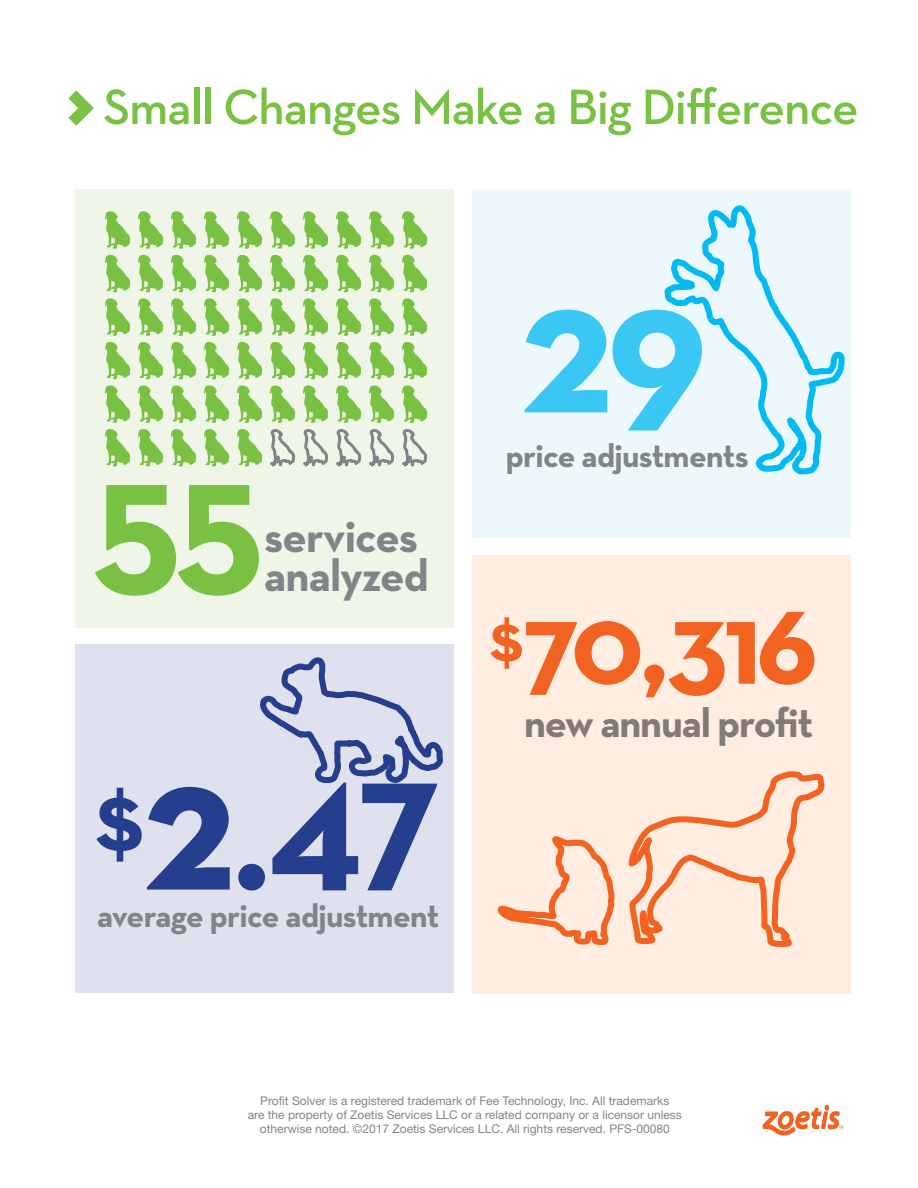
<style>
.page{position:relative;width:918px;height:1188px;background:#fff}
.page>*{position:absolute;margin:0;border:0;box-sizing:border-box;transform-origin:0 0}
.t1{font:700 193.5px "Neutraface Text";color:#3bc7f4}
.t2{font:700 177.15px "Neutraface Text";color:#79c142}
.t3{font:700 173.4px "Neutraface Text";color:#253f8e}
.t4{font:700 118.05px "Neutraface Text";color:#f26221}
.t5{font:600 50.55px "Neutraface Text";letter-spacing:-.02em;color:#79c142}
.t6{font:700 45.6px/38.4px "Neutraface Text";letter-spacing:-.02em;color:#828487}
.t7{font:700 41.55px "Neutraface Text";letter-spacing:-.03em;color:#828487}
.t8{font:700 33px "Neutraface Text";letter-spacing:-.02em;color:#828487}
.t9{font:12px "Helvetica Neue LT Std";color:#828487}
.s1{font-size:99.15px}
.s2{font-size:193.5px}
</style>
<div class="page">
<div style="left:76px;top:189px;width:378px;height:438px;background:#eff6e8"></div>
<svg style="left:68px;top:90px;width:26px;height:36px"></svg>
<div style="left:76px;top:644px;width:378px;height:349px;background:#e0e1ee"></div>
<div style="left:472px;top:189px;width:378px;height:349px;background:#edf8fd"></div>
<div style="left:472px;top:555px;width:378px;height:438px;background:#feede0"></div>
<svg style="left:628px;top:771px;width:197px;height:176px"></svg>
<svg style="left:497px;top:836px;width:118px;height:110px"></svg>
<svg style="left:105px;top:211px;width:25px;height:38px"></svg>
<svg style="left:138px;top:211px;width:25px;height:38px"></svg>
<svg style="left:171px;top:211px;width:25px;height:38px"></svg>
<svg style="left:204px;top:211px;width:25px;height:38px"></svg>
<svg style="left:237px;top:211px;width:25px;height:38px"></svg>
<svg style="left:270px;top:211px;width:25px;height:38px"></svg>
<svg style="left:303px;top:211px;width:25px;height:38px"></svg>
<svg style="left:336px;top:211px;width:25px;height:38px"></svg>
<svg style="left:369px;top:211px;width:25px;height:38px"></svg>
<svg style="left:402px;top:211px;width:25px;height:38px"></svg>
<svg style="left:105px;top:255px;width:25px;height:37px"></svg>
<svg style="left:138px;top:255px;width:25px;height:37px"></svg>
<svg style="left:171px;top:255px;width:25px;height:37px"></svg>
<svg style="left:204px;top:255px;width:25px;height:37px"></svg>
<svg style="left:237px;top:255px;width:25px;height:37px"></svg>
<svg style="left:270px;top:255px;width:25px;height:37px"></svg>
<svg style="left:303px;top:255px;width:25px;height:37px"></svg>
<svg style="left:336px;top:255px;width:25px;height:37px"></svg>
<svg style="left:369px;top:255px;width:25px;height:37px"></svg>
<svg style="left:402px;top:255px;width:25px;height:37px"></svg>
<svg style="left:105px;top:298px;width:25px;height:38px"></svg>
<svg style="left:138px;top:298px;width:25px;height:38px"></svg>
<svg style="left:171px;top:298px;width:25px;height:38px"></svg>
<svg style="left:204px;top:298px;width:25px;height:38px"></svg>
<svg style="left:237px;top:298px;width:25px;height:38px"></svg>
<svg style="left:270px;top:298px;width:25px;height:38px"></svg>
<svg style="left:303px;top:298px;width:25px;height:38px"></svg>
<svg style="left:336px;top:298px;width:25px;height:38px"></svg>
<svg style="left:369px;top:298px;width:25px;height:38px"></svg>
<svg style="left:402px;top:298px;width:25px;height:38px"></svg>
<svg style="left:105px;top:342px;width:25px;height:37px"></svg>
<svg style="left:138px;top:342px;width:25px;height:37px"></svg>
<svg style="left:171px;top:342px;width:25px;height:37px"></svg>
<svg style="left:204px;top:342px;width:25px;height:37px"></svg>
<svg style="left:237px;top:342px;width:25px;height:37px"></svg>
<svg style="left:270px;top:342px;width:25px;height:37px"></svg>
<svg style="left:303px;top:342px;width:25px;height:37px"></svg>
<svg style="left:336px;top:342px;width:25px;height:37px"></svg>
<svg style="left:369px;top:342px;width:25px;height:37px"></svg>
<svg style="left:402px;top:342px;width:25px;height:37px"></svg>
<svg style="left:105px;top:385px;width:25px;height:38px"></svg>
<svg style="left:105px;top:429px;width:25px;height:38px"></svg>
<svg style="left:138px;top:385px;width:290px;height:82px"></svg>
<svg style="left:664px;top:205px;width:181px;height:270px"></svg>
<svg style="left:260px;top:657px;width:183px;height:126px"></svg>
<svg style="left:763px;top:1105px;width:80px;height:30px"></svg>
<p class="t5" style="left:103px;top:75px;width:757px">Small Changes Make a Big Difference</p>
<p class="t2" style="left:92px;top:403px;width:174px">55</p>
<p class="t6" style="left:264px;top:517px;width:166px">services analyzed</p>
<p class="t3" style="left:95px;top:704px;width:348px"><span class="s1">$</span><span class="s2">2</span><sub>.</sub>47</p>
<p class="t8" style="left:97px;top:895px;width:344px">average price adjustment</p>
<p class="t1" style="left:520px;top:222px;width:190px">29</p>
<p class="t8" style="left:506px;top:434px;width:244px">price adjustments</p>
<p class="t4" style="left:490px;top:568px;width:331px"><sup>$</sup>70,316</p>
<p class="t7" style="left:524px;top:696px;width:291px">new annual profit</p>
<p class="t9" style="left:260px;top:1094px;width:411px">Profit Solver is a registered trademark of Fee Technology, Inc. All trademarks</p>
<p class="t9" style="left:248px;top:1108px;width:436px">are the property of Zoetis Services LLC or a related company or a licensor unless</p>
<p class="t9" style="left:260px;top:1121px;width:411px">otherwise noted. ©2017 Zoetis Services LLC. All rights reserved. PFS-00080</p>
</div>
